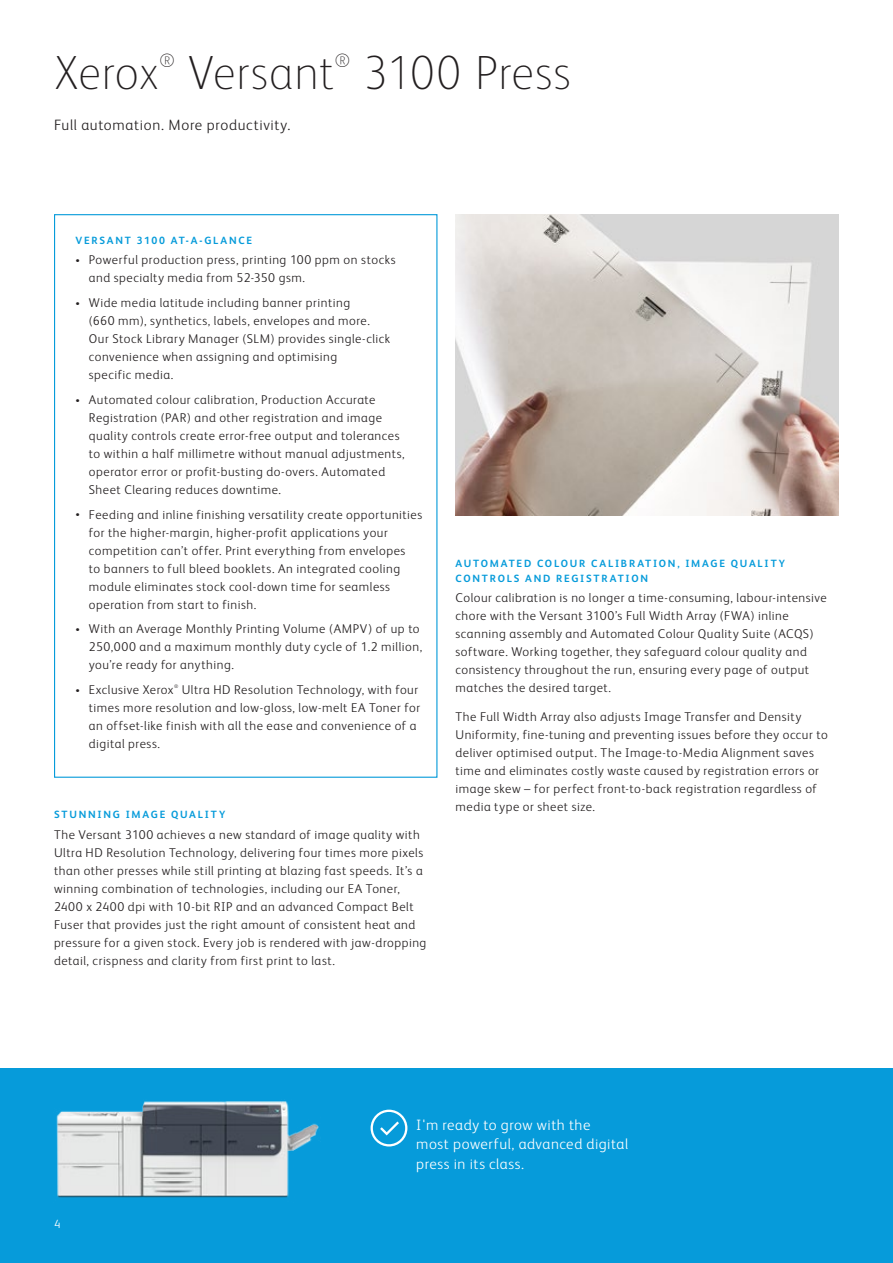
<style>
.page{position:relative;width:893px;height:1263px;background:#fff}
.page>*{position:absolute;margin:0;border:0;box-sizing:border-box;transform-origin:0 0}
.t1{font:100 48px "Xerox Sans";letter-spacing:.015em;color:#231f20}
.t2{font:100 19.2px "Xerox Sans";color:#231f20}
.t3{font:300 15px/19.5px "Xerox Sans";letter-spacing:.035em;color:#fff}
.t4{font:300 15px "Xerox Sans";letter-spacing:.045em;color:#231f20}
.t5{font:300 12.75px/18px "Xerox Sans";letter-spacing:.04em;color:#231f20}
.t6{font:300 12px "Xerox Sans";color:#fff}
.t7{font:700 10.5px/15px "Xerox Sans";letter-spacing:.17em;color:#069bda}
.t8{font:300 5.1px "Xerox Sans";color:#231f20}
.s1{font-size:9px}
</style>
<div class="page">
<div style="left:0;top:1068px;width:893px;height:195px;background:#069bda"></div>
<svg style="left:371px;top:1110px;width:36px;height:36px"></svg>
<img style="left:56px;top:1101px;width:263px;height:97px">
<img style="left:455px;top:214px;width:384px;height:301px">
<h1 class="t1" style="left:54px;top:41px;width:107px">Xerox</h1>
<h2 class="t2" style="left:160px;top:48px;width:17px">®</h2>
<h1 class="t1" style="left:188px;top:41px;width:148px">Versant</h1>
<h2 class="t2" style="left:335px;top:48px;width:17px">®</h2>
<h1 class="t1" style="left:363px;top:41px;width:210px">3100 Press</h1>
<p class="t4" style="left:54px;top:115px;width:238px">Full automation. More productivity.</p>
<p class="t7" style="left:75px;top:232px;width:178px">VERSANT 3100 AT-A-GLANCE</p>
<p class="t5" style="left:89px;top:250px;width:308px;text-indent:-14px"><span class="s1">•</span> Powerful production press, printing 100 ppm on stocks and specialty media from 52-350 gsm.</p>
<p class="t5" style="left:89px;top:293px;width:303px;text-indent:-14px"><span class="s1">•</span> Wide media latitude including banner printing<br>(660 mm), synthetics, labels, envelopes and more.<br>Our Stock Library Manager (SLM) provides single-click convenience when assigning and optimising<br>specific media.</p>
<p class="t5" style="left:89px;top:390px;width:317px;text-indent:-14px"><span class="s1">•</span> Automated colour calibration, Production Accurate Registration (PAR) and other registration and image quality controls create error-free output and tolerances to within a half millimetre without manual adjustments, operator error or profit-busting do-overs. Automated Sheet Clearing reduces downtime.</p>
<p class="t5" style="left:89px;top:505px;width:335px;text-indent:-14px"><span class="s1">•</span> Feeding and inline finishing versatility create opportunities for the higher-margin, higher-profit applications your competition can’t offer. Print everything from envelopes<br>to banners to full bleed booklets. An integrated cooling module eliminates stock cool-down time for seamless operation from start to finish.</p>
<p class="t5" style="left:89px;top:619px;width:335px;text-indent:-14px"><span class="s1">•</span> With an Average Monthly Printing Volume (AMPV) of up to<br>250,000 and a maximum monthly duty cycle of 1.2 million, you’re ready for anything.</p>
<p class="t5" style="left:75px;top:680px;width:100px"><span class="s1">•</span> Exclusive Xerox</p>
<p class="t8" style="left:174px;top:683px;width:6px">®</p>
<p class="t5" style="left:89px;top:680px;width:333px;text-indent:93px">Ultra HD Resolution Technology, with four times more resolution and low-gloss, low-melt EA Toner for an offset-like finish with all the ease and convenience of a digital press.</p>
<p class="t7" style="left:54px;top:807px;width:173px">STUNNING IMAGE QUALITY</p>
<p class="t5" style="left:54px;top:825px;width:374px">The Versant 3100 achieves a new standard of image quality with Ultra HD Resolution Technology, delivering four times more pixels than other presses while still printing at blazing fast speeds. It’s a winning combination of technologies, including our EA Toner, 2400 x 2400 dpi with 10-bit RIP and an advanced Compact Belt Fuser that provides just the right amount of consistent heat and pressure for a given stock. Every job is rendered with jaw-dropping detail, crispness and clarity from first print to last.</p>
<p class="t7" style="left:455px;top:555px;width:331px">AUTOMATED COLOUR CALIBRATION, IMAGE QUALITY<br>CONTROLS AND REGISTRATION</p>
<p class="t5" style="left:455px;top:588px;width:373px">Colour calibration is no longer a time-consuming, labour-intensive chore with the Versant 3100’s Full Width Array (FWA) inline scanning assembly and Automated Colour Quality Suite (ACQS) software. Working together, they safeguard colour quality and consistency throughout the run, ensuring every page of output matches the desired target.</p>
<p class="t5" style="left:455px;top:707px;width:374px">The Full Width Array also adjusts Image Transfer and Density Uniformity, fine-tuning and preventing issues before they occur to deliver optimised output. The Image-to-Media Alignment saves time and eliminates costly waste caused by registration errors or image skew – for perfect front-to-back registration regardless of media type or sheet size.</p>
<p class="t6" style="left:54px;top:1216px;width:8px">4</p>
<p class="t3" style="left:416px;top:1114px;width:213px">I'm ready to grow with the<br>most powerful, advanced digital press in its class.</p>
</div>
